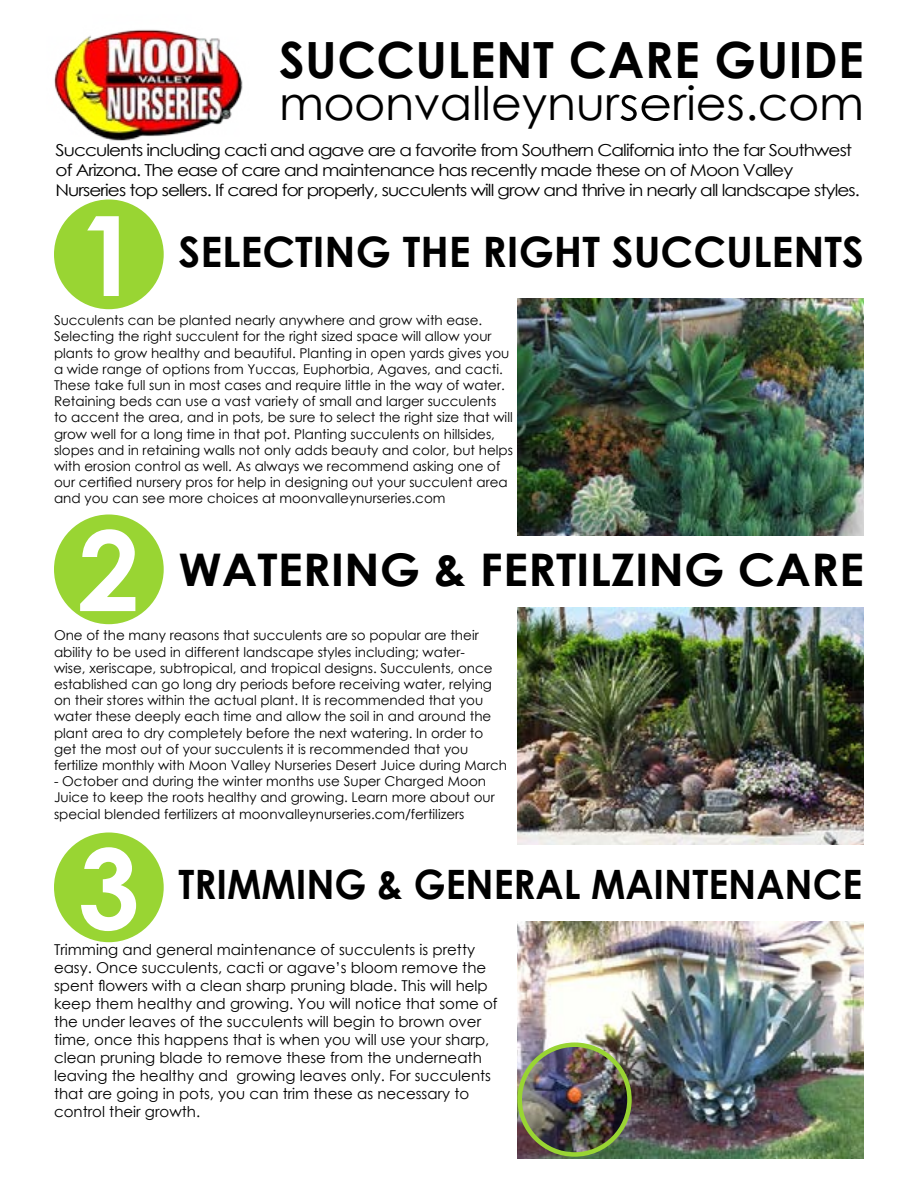
<style>
.page{position:relative;width:918px;height:1188px;background:#fff}
.page>*{position:absolute;margin:0;border:0;box-sizing:border-box;transform-origin:0 0}
.t1{font:700 111.15px "Century Gothic";color:#fff}
.t2{font:700 49.95px "Century Gothic";letter-spacing:.01em;color:#000}
.t3{font:46.5px "Century Gothic";color:#000}
.t4{font:700 45px "Century Gothic";color:#000;scale:1.07 1}
.t5{font:700 42px "Century Gothic";color:#000}
.t6{font:700 40.5px "Century Gothic";color:#000;scale:.94 1}
.t7{font:16.5px/19.8px "Century Gothic";letter-spacing:-.05em;color:#000;scale:1.12 1}
.t8{font:15px/18px "Century Gothic";color:#000}
.t9{font:13.5px/16.2px "Century Gothic";color:#000}
</style>
<div class="page">
<img style="left:54px;top:29px;width:189px;height:112px">
<div style="left:54px;top:200px;width:110px;height:109px;background:#99d533;border-radius:50%"></div>
<div style="left:54px;top:832px;width:110px;height:110px;background:#99d533;border-radius:50%"></div>
<div style="left:54px;top:515px;width:110px;height:109px;background:#99d533;border-radius:50%"></div>
<img style="left:518px;top:608px;width:346px;height:237px">
<img style="left:518px;top:921px;width:346px;height:237px">
<img style="left:518px;top:298px;width:346px;height:238px">
<img style="left:520px;top:1045px;width:109px;height:109px;border-radius:55px">
<div style="left:518px;top:1042px;width:114px;height:115px;border:4px solid #99d533;border-radius:50%"></div>
<h2 class="t2" style="left:279px;top:22px;width:586px">SUCCULENT CARE GUIDE</h2>
<h3 class="t3" style="left:279px;top:71px;width:586px">moonvalleynurseries.com</h3>
<p class="t7" style="left:56px;top:140px;width:720px">Succulents including cacti and agave are a favorite from Southern California into the far Southwest of Arizona. The ease of care and maintenance has recently made these on of Moon Valley<br>Nurseries top sellers. If cared for properly, succulents will grow and thrive in nearly all landscape styles.</p>
<h1 class="t1" style="left:78px;top:171px;width:64px">1</h1>
<h3 class="t5" style="left:178px;top:220px;width:687px">SELECTING THE RIGHT SUCCULENTS</h3>
<p class="t9" style="left:54px;top:312px;width:460px">Succulents can be planted nearly anywhere and grow with ease.<br>Selecting the right succulent for the right sized space will allow your plants to grow healthy and beautiful. Planting in open yards gives you a wide range of options from Yuccas, Euphorbia, Agaves, and cacti.<br>These take full sun in most cases and require little in the way of water.<br>Retaining beds can use a vast variety of small and larger succulents to accent the area, and in pots, be sure to select the right size that will grow well for a long time in that pot. Planting succulents on hillsides, slopes and in retaining walls not only adds beauty and color, but helps with erosion control as well. As always we recommend asking one of our certified nursery pros for help in designing out your succulent area and you can see more choices at moonvalleynurseries.com</p>
<h1 class="t1" style="left:78px;top:486px;width:64px">2</h1>
<h3 class="t4" style="left:179px;top:535px;width:642px">WATERING &amp; FERTILZING CARE</h3>
<p class="t9" style="left:54px;top:627px;width:455px">One of the many reasons that succulents are so popular are their ability to be used in different landscape styles including; water-<br>wise, xeriscape, subtropical, and tropical designs. Succulents, once established can go long dry periods before receiving water, relying on their stores within the actual plant. It is recommended that you water these deeply each time and allow the soil in and around the plant area to dry completely before the next watering. In order to get the most out of your succulents it is recommended that you fertilize monthly with Moon Valley Nurseries Desert Juice during March</p>
<p class="t9" style="left:54px;top:773px;width:442px">- October and during the winter months use Super Charged Moon<br>Juice to keep the roots healthy and growing. Learn more about our special blended fertilizers at moonvalleynurseries.com/fertilizers</p>
<h1 class="t1" style="left:78px;top:804px;width:64px">3</h1>
<h3 class="t6" style="left:178px;top:854px;width:729px">TRIMMING &amp; GENERAL MAINTENANCE</h3>
<p class="t8" style="left:54px;top:940px;width:445px">Trimming and general maintenance of succulents is pretty easy. Once succulents, cacti or agave’s bloom remove the spent flowers with a clean sharp pruning blade. This will help keep them healthy and growing. You will notice that some of the under leaves of the succulents will begin to brown over time, once this happens that is when you will use your sharp, clean pruning blade to remove these from the underneath leaving the healthy and growing leaves only. For succulents that are going in pots, you can trim these as necessary to control their growth.</p>
</div>
